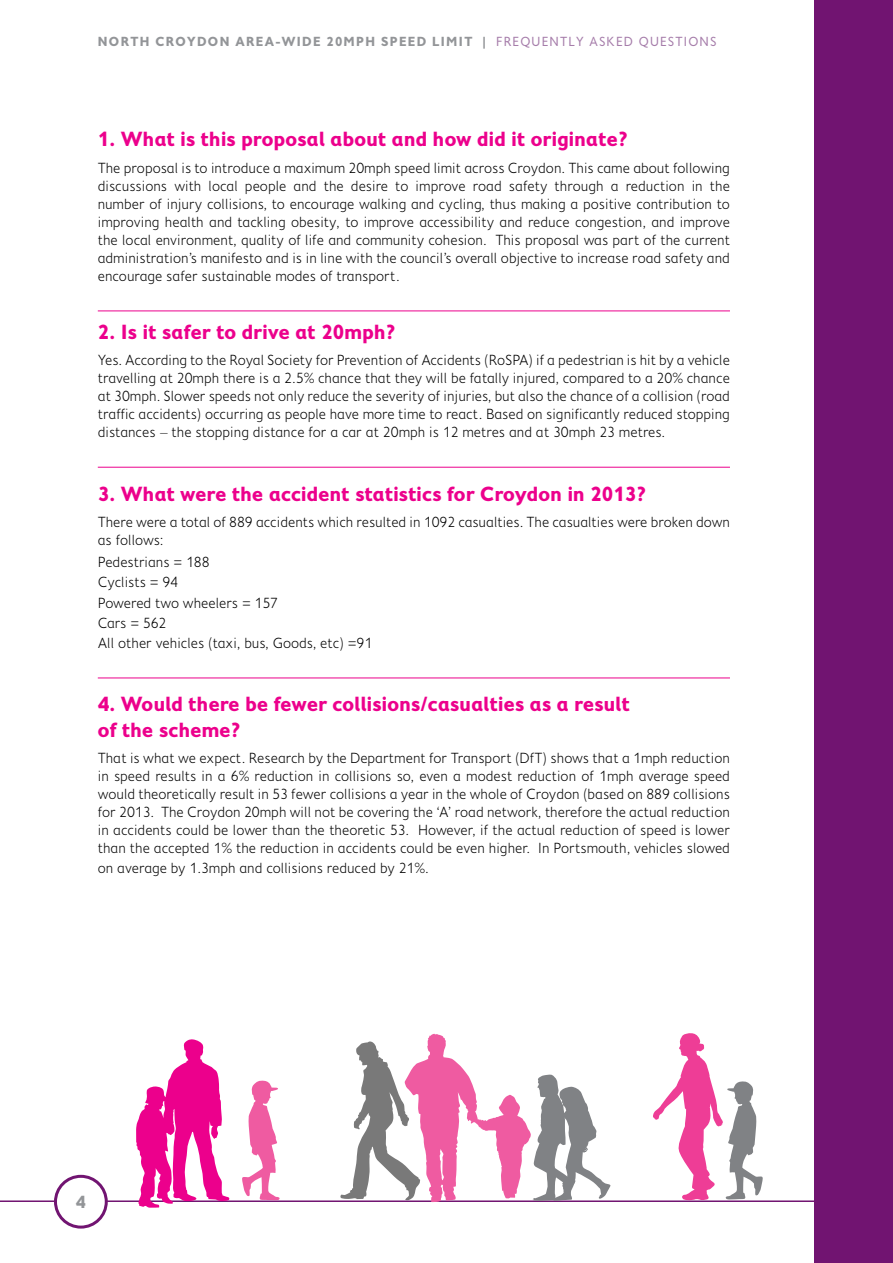
<style>
.page{position:relative;width:893px;height:1263px;background:#fff}
.page>*{position:absolute;margin:0;border:0;box-sizing:border-box;transform-origin:0 0}
.t1{font:700 21px/25.2px "Fiendstar";color:#ec008c}
.t2{font:700 18px "Fiendstar";color:#939598}
.t3{font:300 15px/18px "Fiendstar";color:#000;text-align:justify}
.t4{font:700 13.5px "Fiendstar";letter-spacing:.08em;color:#939598}
.s1{font-weight:400;color:#a67daa}
</style>
<div class="page">
<hr style="left:0;top:1200px;width:893px;height:2px;background:#711471">
<div style="left:55px;top:1176px;width:51px;height:51px;background:#fff;border-radius:50%"></div>
<div style="left:54px;top:1175px;width:54px;height:53px;border:3px solid #711471;border-radius:50%"></div>
<svg style="left:653px;top:1033px;width:110px;height:168px"></svg>
<svg style="left:340px;top:1034px;width:271px;height:168px"></svg>
<svg style="left:136px;top:1039px;width:93px;height:169px"></svg>
<svg style="left:242px;top:1080px;width:38px;height:120px"></svg>
<hr style="left:98px;top:311px;width:632px;height:1px;background:#ec008c">
<hr style="left:98px;top:467px;width:632px;height:1px;background:#ec008c">
<hr style="left:98px;top:678px;width:632px;height:1px;background:#ec008c">
<div style="left:814px;top:0;width:79px;height:1263px;background:#711471"></div>
<p class="t4" style="left:98px;top:33px;width:620px">NORTH CROYDON AREA-WIDE 20MPH SPEED LIMIT | <span class="s1">FREQUENTLY ASKED QUESTIONS</span></p>
<h1 class="t1" style="left:98px;top:126px;width:531px">1. What is this proposal about and how did it originate?</h1>
<p class="t3" style="left:98px;top:159px;width:634px">The proposal is to introduce a maximum 20mph speed limit across Croydon. This came about following discussions with local people and the desire to improve road safety through a reduction in the number of injury collisions, to encourage walking and cycling, thus making a positive contribution to improving health and tackling obesity, to improve accessibility and reduce congestion, and improve the local environment, quality of life and community cohesion. This proposal was part of the current administration’s manifesto and is in line with the council’s overall objective to increase road safety and encourage safer sustainable modes of transport.</p>
<h1 class="t1" style="left:98px;top:319px;width:299px">2. Is it safer to drive at 20mph?</h1>
<p class="t3" style="left:98px;top:351px;width:634px">Yes. According to the Royal Society for Prevention of Accidents (RoSPA) if a pedestrian is hit by a vehicle travelling at 20mph there is a 2.5% chance that they will be fatally injured, compared to a 20% chance at 30mph. Slower speeds not only reduce the severity of injuries, but also the chance of a collision (road traffic accidents) occurring as people have more time to react. Based on significantly reduced stopping distances – the stopping distance for a car at 20mph is 12 metres and at 30mph 23 metres.</p>
<h1 class="t1" style="left:98px;top:481px;width:549px">3. What were the accident statistics for Croydon in 2013?</h1>
<p class="t3" style="left:98px;top:513px;width:634px">There were a total of 889 accidents which resulted in 1092 casualties. The casualties were broken down as follows:</p>
<p class="t3" style="left:98px;top:552px;width:276px;line-height:20.1px;text-align:left">Pedestrians = 188<br>Cyclists = 94<br>Powered two wheelers = 157<br>Cars = 562<br>All other vehicles (taxi, bus, Goods, etc) =91</p>
<h1 class="t1" style="left:98px;top:691px;width:534px">4. Would there be fewer collisions/casualties as a result of the scheme?</h1>
<p class="t3" style="left:98px;top:749px;width:634px">That is what we expect. Research by the Department for Transport (DfT) shows that a 1mph reduction in speed results in a 6% reduction in collisions so, even a modest reduction of 1mph average speed would theoretically result in 53 fewer collisions a year in the whole of Croydon (based on 889 collisions for 2013. The Croydon 20mph will not be covering the ‘A’ road network, therefore the actual reduction in accidents could be lower than the theoretic 53. However, if the actual reduction of speed is lower than the accepted 1% the reduction in accidents could be even higher. In Portsmouth, vehicles slowed</p>
<p class="t3" style="left:98px;top:858px;width:333px">on average by 1.3mph and collisions reduced by 21%.</p>
<p class="t2" style="left:76px;top:1192px;width:11px">4</p>
</div>
